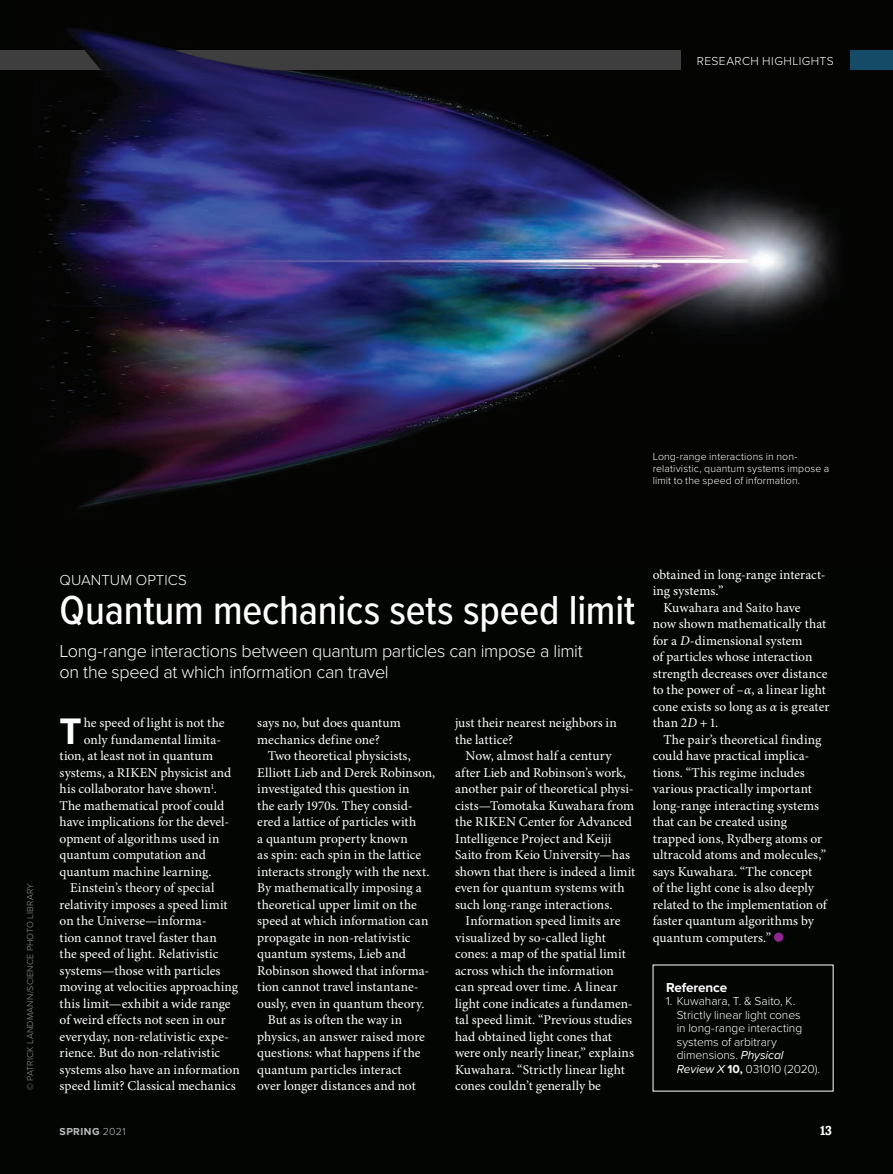
<style>
.page{position:relative;width:893px;height:1174px;background:#fff}
.page>*{position:absolute;margin:0;border:0;box-sizing:border-box;transform-origin:0 0}
.Headline{font:500 42px "Proxima Nova Cond";letter-spacing:-.005em;color:#fff}
.Body_Drop_Cap{font:700 38.25px "Proxima Nova";color:#fff}
.Standfirst{font:300 18px/21px "Proxima Nova";letter-spacing:-.02em;color:#fff}
.Field_of_Study{font:300 15px "Proxima Nova";letter-spacing:.005em;color:#fff}
.Body_Indent{font:13.5px/16.5px "Minion Pro";letter-spacing:.005em;color:#fff}
.Body_Drop_Cap-2{font:13.5px "Minion Pro";color:#fff}
.t1{font:700 13.5px "Proxima Nova";letter-spacing:-.01em;color:#fff}
.t2{font:700 13.5px "Amasis MT Pro";color:#fff}
.t3{font:300 12px/13.5px "Proxima Nova";color:#fff}
.t4{font:300 12px "Proxima Nova";letter-spacing:.035em;color:#fff}
.t5{font:300 10.5px/12px "Proxima Nova";letter-spacing:.01em;color:#fff}
.t6{font:700 10.5px "Proxima Nova";letter-spacing:.045em;color:#bcbdc0}
.t7{font:300 9px "Proxima Nova";letter-spacing:.025em;color:#939598}
.s1{font-style:italic}
.s2{font-weight:400;font-style:italic}
.s3{font-weight:700}
.s4{font-weight:300}
</style>
<div class="page">
<img style="left:0;top:0;width:893px;height:1174px">
<div style="left:850px;top:51px;width:43px;height:19px;background:#154b66"></div>
<div style="left:0;top:51px;width:681px;height:19px;background:#3e3e3f"></div>
<div style="left:774px;top:932px;width:9px;height:10px;background:#90268f;border-radius:50%"></div>
<svg style="left:84px;top:45px;width:209px;height:2px"></svg>
<img style="left:84px;top:47px;width:209px;height:25px">
<p class="t4" style="left:697px;top:52px;width:138px">RESEARCH HIGHLIGHTS</p>
<p class="t5" style="left:653px;top:450px;width:178px">Long-range interactions in non&shy;relativistic, quantum systems impose a limit to the speed of information.</p>
<p class="t7" style="left:23px;top:1090px;width:208px;rotate:-90deg">© PATRICK LANDMANN/SCIENCE PHOTO LIBRARY</p>
<p class="Field_of_Study" style="left:60px;top:568px;width:129px">QUANTUM OPTICS</p>
<p class="Headline" style="left:60px;top:579px;width:577px">Quantum mechanics sets speed limit</p>
<p class="Standfirst" style="left:60px;top:639px;width:525px">Long-range interactions between quantum particles can impose a limit on the speed at which information can travel</p>
<p class="Body_Drop_Cap" style="left:60px;top:702px;width:24px">T</p>
<p class="Body_Drop_Cap-2" style="left:84px;top:715px;width:142px">he speed of light is not the</p>
<p class="Body_Drop_Cap-2" style="left:84px;top:731px;width:139px">only fundamental limita-</p>
<p class="Body_Drop_Cap-2" style="left:60px;top:748px;width:155px">tion, at least not in quantum</p>
<p class="Body_Drop_Cap-2" style="left:60px;top:764px;width:173px">systems, a RIKEN physicist and</p>
<p class="Body_Drop_Cap-2" style="left:60px;top:781px;width:159px">his collaborator have shown<sup>1</sup>.</p>
<p class="Body_Drop_Cap-2" style="left:60px;top:797px;width:166px">The mathematical proof could</p>
<p class="Body_Drop_Cap-2" style="left:60px;top:814px;width:171px">have implications for the devel-</p>
<p class="Body_Drop_Cap-2" style="left:60px;top:830px;width:161px">opment of algorithms used in</p>
<p class="Body_Drop_Cap-2" style="left:60px;top:847px;width:148px">quantum computation and</p>
<p class="Body_Drop_Cap-2" style="left:60px;top:863px;width:153px">quantum machine learning.</p>
<p class="Body_Indent" style="left:60px;top:880px;width:182px;text-indent:11px">Einstein’s theory of special relativity imposes a speed limit on the Universe—informa-<br>tion cannot travel faster than<br>the speed of light. Relativistic systems—those with particles moving at velocities approaching this limit—exhibit a wide range of weird effects not seen in our everyday, non-relativistic expe&shy;rience. But do non-relativistic systems also have an information speed limit? Classical mechanics</p>
<p class="Body_Indent" style="left:257px;top:715px;width:145px">says no, but does quantum mechanics define one?</p>
<p class="Body_Indent" style="left:257px;top:748px;width:179px;text-indent:11px">Two theoretical physicists,<br>Elliott Lieb and Derek Robinson, investigated this question in<br>the early 1970s. They consid&shy;ered a lattice of particles with<br>a quantum property known<br>as spin: each spin in the lattice interacts strongly with the next.<br>By mathematically imposing a theoretical upper limit on the speed at which information can propagate in non-relativistic quantum systems, Lieb and<br>Robinson showed that informa&shy;tion cannot travel instantane&shy;ously, even in quantum theory.</p>
<p class="Body_Indent" style="left:257px;top:1012px;width:169px;text-indent:11px">But as is often the way in physics, an answer raised more questions: what happens if the quantum particles interact over longer distances and not</p>
<p class="Body_Indent" style="left:455px;top:715px;width:163px">just their nearest neighbors in the lattice?</p>
<p class="Body_Indent" style="left:455px;top:748px;width:182px;text-indent:11px">Now, almost half a century after Lieb and Robinson’s work, another pair of theoretical physi&shy;cists—Tomotaka Kuwahara from the RIKEN Center for Advanced<br>Intelligence Project and Keiji<br>Saito from Keio University—has shown that there is indeed a limit even for quantum systems with such long-range interactions.</p>
<p class="Body_Indent" style="left:455px;top:913px;width:181px;text-indent:11px">Information speed limits are visualized by so-called light cones: a map of the spatial limit across which the information can spread over time. A linear light cone indicates a fundamen&shy;tal speed limit. “Previous studies had obtained light cones that were only nearly linear,” explains<br>Kuwahara. “Strictly linear light cones couldn’t generally be</p>
<p class="Body_Indent" style="left:653px;top:566px;width:174px">obtained in long-range interact&shy;ing systems.”</p>
<p class="Body_Indent" style="left:653px;top:599px;width:178px;text-indent:11px">Kuwahara and Saito have<br>now shown mathematically that for a <span class="s1">D</span>-dimensional system<br>of particles whose interaction strength decreases over distance to the power of –<span class="s1">α</span>, a linear light cone exists so long as <span class="s1">α</span> is greater than 2<span class="s1">D</span> + 1.</p>
<p class="Body_Indent" style="left:653px;top:731px;width:176px;text-indent:11px">The pair’s theoretical finding could have practical implica&shy;tions. “This regime includes various practically important long-range interacting systems that can be created using trapped ions, Rydberg atoms or ultracold atoms and molecules,” says Kuwahara. “The concept<br>of the light cone is also deeply related to the implementation of faster quantum algorithms by quantum computers.”</p>
<p class="t1" style="left:666px;top:977px;width:63px">Reference</p>
<p class="t3" style="left:677px;top:993px;width:145px;text-indent:-11px">1. Kuwahara, T. &amp; Saito, K.<br>Strictly linear light cones<br>in long-range interacting systems of arbitrary dimensions. <span class="s2">Physical<br>Review X</span> <span class="s3">10,</span> 031010 (2020).</p>
<p class="t6" style="left:60px;top:1124px;width:68px">SPRING <span class="s4">2021</span></p>
<p class="t2" style="left:820px;top:1122px;width:14px">13</p>
</div>
